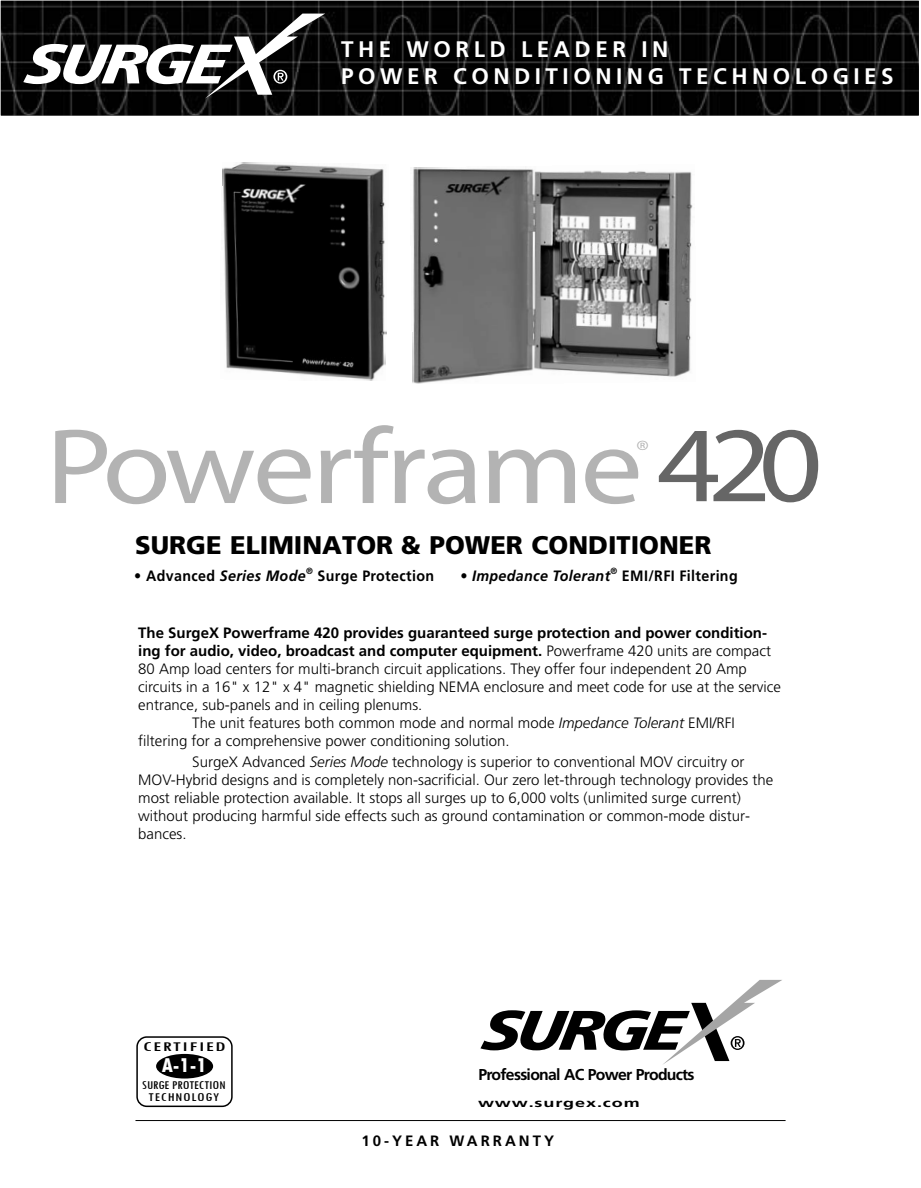
<style>
.page{position:relative;width:921px;height:1188px;background:#fff}
.page>*{position:absolute;margin:0;border:0;box-sizing:border-box;transform-origin:0 0}
.t1{font:300 108px "DIN Neuzeit Grotesk";letter-spacing:-.025em;color:#b3b3b3;scale:1.15 1}
.t2{font:900 25.5px "Frutiger";color:#000}
.t3{font:700 22.5px/27px "Frutiger";letter-spacing:.2em;color:#fff}
.t4{font:800 condensed 21px "Tw Cen";color:#fff}
.t5{font:300 21px "DIN Neuzeit Grotesk";color:#b3b3b3;scale:1.15 1}
.t6{font:700 15.75px "Frutiger";letter-spacing:-.045em;color:#000}
.t7{font:300 15px/18px "Frutiger";color:#000}
.t8{font:700 15px "Frutiger";color:#000}
.t9{font:italic 700 15px "Frutiger";letter-spacing:.025em;color:#000;scale:.95 1}
.t10{font:700 15px "Frutiger";letter-spacing:.025em;color:#000;scale:.95 1}
.t11{font:700 15px "Frutiger";letter-spacing:.2em;color:#000}
.t12{font:condensed 13.8px "Tw Cen";letter-spacing:.05em;color:#000;scale:1.82 1}
.t13{font:condensed 12.3px/12px "Tw Cen";color:#000;text-align:center;scale:1.2 1}
.t14{font:700 12px "Frutiger";letter-spacing:.05em;color:#000;scale:1.5 1}
.t15{font:700 9px "Frutiger";color:#000;scale:.95 1}
.s1{color:#666}
.s2{font-style:normal}
.s3{font-weight:300}
.s4{font-style:italic}
</style>
<div class="page">
<img style="left:1px;top:1px;width:918px;height:114px">
<svg style="left:135px;top:1120px;width:651px;height:1px"></svg>
<svg style="left:480px;top:980px;width:302px;height:84px"></svg>
<svg style="left:23px;top:14px;width:302px;height:85px"></svg>
<svg style="left:136px;top:1036px;width:97px;height:70px"></svg>
<img style="left:222px;top:162px;width:165px;height:219px">
<img style="left:412px;top:167px;width:281px;height:217px">
<h3 class="t3" style="left:341px;top:36px;width:554px">THE WORLD LEADER IN<br>POWER CONDITIONING TECHNOLOGIES</h3>
<h1 class="t1" style="left:46px;top:413px;width:677px">Powerframe<span class="s1">420</span></h1>
<h3 class="t5" style="left:637px;top:438px;width:12px">®</h3>
<h2 class="t2" style="left:135px;top:530px;width:578px">SURGE ELIMINATOR &amp; POWER CONDITIONER</h2>
<p class="t9" style="left:134px;top:567px;width:182px"><span class="s2">• Advanced</span> Series Mode</p>
<p class="t15" style="left:306px;top:565px;width:9px">®</p>
<p class="t10" style="left:317px;top:567px;width:124px">Surge Protection</p>
<p class="t9" style="left:460px;top:567px;width:159px"><span class="s2">•</span> Impedance Tolerant</p>
<p class="t15" style="left:611px;top:565px;width:9px">®</p>
<p class="t10" style="left:622px;top:567px;width:123px">EMI/RFI Filtering</p>
<p class="t8" style="left:138px;top:624px;width:630px">The SurgeX Powerframe 420 provides guaranteed surge protection and power condition-</p>
<p class="t8" style="left:138px;top:642px;width:634px">ing for audio, video, broadcast and computer equipment. <span class="s3">Powerframe 420 units are compact</span></p>
<p class="t7" style="left:138px;top:660px;width:610px">80 Amp load centers for multi-branch circuit applications. They offer four independent 20 Amp</p>
<p class="t7" style="left:138px;top:678px;width:644px">circuits in a 16" x 12" x 4" magnetic shielding NEMA enclosure and meet code for use at the service</p>
<p class="t7" style="left:138px;top:696px;width:286px">entrance, sub-panels and in ceiling plenums.</p>
<p class="t7" style="left:192px;top:714px;width:544px">The unit features both common mode and normal mode <span class="s4">Impedance Tolerant</span> EMI/RFI</p>
<p class="t7" style="left:138px;top:732px;width:373px">filtering for a comprehensive power conditioning solution.</p>
<p class="t7" style="left:138px;top:753px;width:637px;text-indent:54px">SurgeX Advanced <span class="s4">Series Mode</span> technology is superior to conventional MOV circuitry or MOV-Hybrid designs and is completely non-sacrificial. Our zero let-through technology provides the most reliable protection available. It stops all surges up to 6,000 volts (unlimited surge current) without producing harmful side effects such as ground contamination or common-mode distur&shy;bances.</p>
<p class="t12" style="left:143px;top:1039px;width:47px">CERTIFIED</p>
<h3 class="t4" style="left:162px;top:1053px;width:46px">A-1-1</h3>
<p class="t13" style="left:142px;top:1079px;width:71px">SURGE PROTECTION<br>TECHNOLOGY</p>
<p class="t6" style="left:478px;top:1065px;width:218px">Professional AC Power Products</p>
<p class="t14" style="left:478px;top:1096px;width:109px">www.surgex.com</p>
<p class="t11" style="left:361px;top:1132px;width:194px">10-YEAR WARRANTY</p>
</div>
